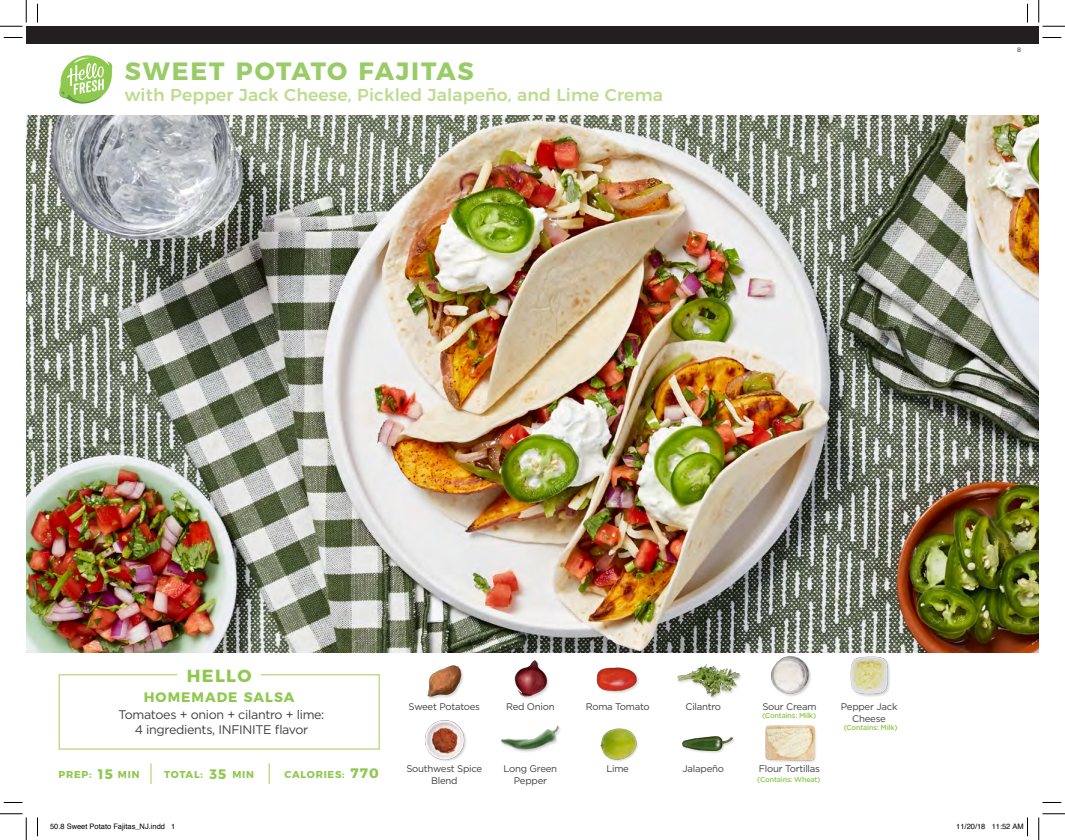
<style>
.page{position:relative;width:1065px;height:840px;background:#fff}
.page>*{position:absolute;margin:0;border:0;box-sizing:border-box;transform-origin:0 0}
.t1{font:700 25px "Montserrat";letter-spacing:.075em;color:#9c6}
.t2{font:700 17.5px "Montserrat";letter-spacing:.075em;color:#8fc84e}
.t3{font:500 17.25px "Montserrat";letter-spacing:.01em;color:#bedb8e}
.t4{font:700 13.75px "Montserrat";letter-spacing:.075em;color:#8fc84e}
.t5{font:12.5px/15px "Gotham";letter-spacing:-.025em;color:#3e3e3f;text-align:center}
.t6{font:700 10px "Montserrat";letter-spacing:.075em;color:#8fc84e}
.t7{font:9.62px/12px "Gotham";letter-spacing:-.025em;color:#3e3e3f;text-align:center}
.t8{font:7.5px "Helvetica";color:#000}
.t9{font:500 7.25px "Gotham";letter-spacing:-.025em;color:#8fc84e}
.t10{font:6.25px "Gotham";color:#231f20}
</style>
<div class="page">
<div style="left:26px;top:26px;width:1013px;height:18px;background:#231f20"></div>
<img style="left:26px;top:115px;width:1013px;height:537px">
<svg style="left:58px;top:674px;width:322px;height:76px"></svg>
<div style="left:428px;top:666px;width:36px;height:34px;background:#231f20;opacity:.2"></div>
<img style="left:427px;top:665px;width:37px;height:33px">
<img style="left:425px;top:720px;width:41px;height:41px">
<img style="left:596px;top:667px;width:43px;height:26px">
<img style="left:600px;top:728px;width:38px;height:33px">
<div style="left:514px;top:661px;width:36px;height:39px;background:#231f20;opacity:.2"></div>
<img style="left:514px;top:660px;width:36px;height:38px">
<img style="left:501px;top:725px;width:59px;height:27px">
<img style="left:677px;top:663px;width:64px;height:35px">
<div style="left:682px;top:736px;width:54px;height:18px;background:#231f20;opacity:.2"></div>
<img style="left:682px;top:737px;width:50px;height:14px">
<img style="left:771px;top:656px;width:40px;height:40px">
<img style="left:850px;top:656px;width:40px;height:41px">
<div style="left:766px;top:725px;width:51px;height:38px;background:#231f20;opacity:.2"></div>
<img style="left:766px;top:725px;width:48px;height:36px">
<hr style="left:150px;top:763px;width:2px;height:21px;background:#bedb8e">
<svg style="left:269px;top:763px;width:1px;height:21px"></svg>
<svg style="left:59px;top:55px;width:54px;height:49px"></svg>
<svg style="left:4px;top:37px;width:18px;height:1px"></svg>
<svg style="left:1043px;top:37px;width:18px;height:1px"></svg>
<svg style="left:4px;top:802px;width:18px;height:1px"></svg>
<svg style="left:1043px;top:802px;width:18px;height:1px"></svg>
<svg style="left:37px;top:4px;width:1px;height:18px"></svg>
<svg style="left:37px;top:818px;width:1px;height:18px"></svg>
<svg style="left:1027px;top:4px;width:1px;height:18px"></svg>
<svg style="left:0;top:0;width:27px;height:27px"></svg>
<svg style="left:0;top:814px;width:27px;height:26px"></svg>
<svg style="left:1039px;top:0;width:26px;height:27px"></svg>
<svg style="left:1039px;top:814px;width:26px;height:26px"></svg>
<svg style="left:1027px;top:818px;width:1px;height:18px"></svg>
<h1 class="t1" style="left:125px;top:51px;width:350px">SWEET POTATO FAJITAS</h1>
<h3 class="t3" style="left:125px;top:81px;width:540px">with Pepper Jack Cheese, Pickled Jalapeño, and Lime Crema</h3>
<p class="t10" style="left:1017px;top:46px;width:5px">8</p>
<h2 class="t2" style="left:187px;top:661px;width:66px">HELLO</h2>
<h3 class="t4" style="left:144px;top:686px;width:152px">HOMEMADE SALSA</h3>
<p class="t5" style="left:119px;top:707px;width:207px">Tomatoes + onion + cilantro + lime:<br>4 ingredients, INFINITE flavor</p>
<p class="t7" style="left:409px;top:700px;width:73px">Sweet Potatoes</p>
<p class="t7" style="left:506px;top:700px;width:50px">Red Onion</p>
<p class="t7" style="left:586px;top:700px;width:65px">Roma Tomato</p>
<p class="t7" style="left:685px;top:700px;width:37px">Cilantro</p>
<p class="t7" style="left:762px;top:700px;width:56px">Sour Cream</p>
<p class="t7" style="left:841px;top:700px;width:58px">Pepper Jack<br>Cheese</p>
<p class="t9" style="left:762px;top:711px;width:55px">(Contains: Milk)</p>
<p class="t9" style="left:844px;top:722px;width:55px">(Contains: Milk)</p>
<h3 class="t4" style="left:98px;top:762px;width:16px">15</h3>
<h3 class="t4" style="left:209px;top:762px;width:18px">35</h3>
<h3 class="t4" style="left:351px;top:762px;width:30px">770</h3>
<p class="t6" style="left:59px;top:766px;width:35px">PREP:</p>
<p class="t6" style="left:118px;top:766px;width:23px">MIN</p>
<p class="t6" style="left:164px;top:766px;width:40px">TOTAL:</p>
<p class="t6" style="left:232px;top:766px;width:23px">MIN</p>
<p class="t6" style="left:284px;top:766px;width:62px">CALORIES:</p>
<p class="t7" style="left:406px;top:762px;width:77px">Southwest Spice<br>Blend</p>
<p class="t7" style="left:504px;top:762px;width:55px">Long Green<br>Pepper</p>
<p class="t7" style="left:606px;top:762px;width:24px">Lime</p>
<p class="t7" style="left:683px;top:762px;width:43px">Jalapeño</p>
<p class="t7" style="left:759px;top:762px;width:63px">Flour Tortillas</p>
<p class="t9" style="left:757px;top:774px;width:65px">(Contains: Wheat)</p>
<p class="t8" style="left:50px;top:820px;width:127px">50.8 Sweet Potato Fajitas_NJ.indd 1</p>
<p class="t8" style="left:956px;top:820px;width:69px">11/20/18 11:52 AM</p>
</div>
